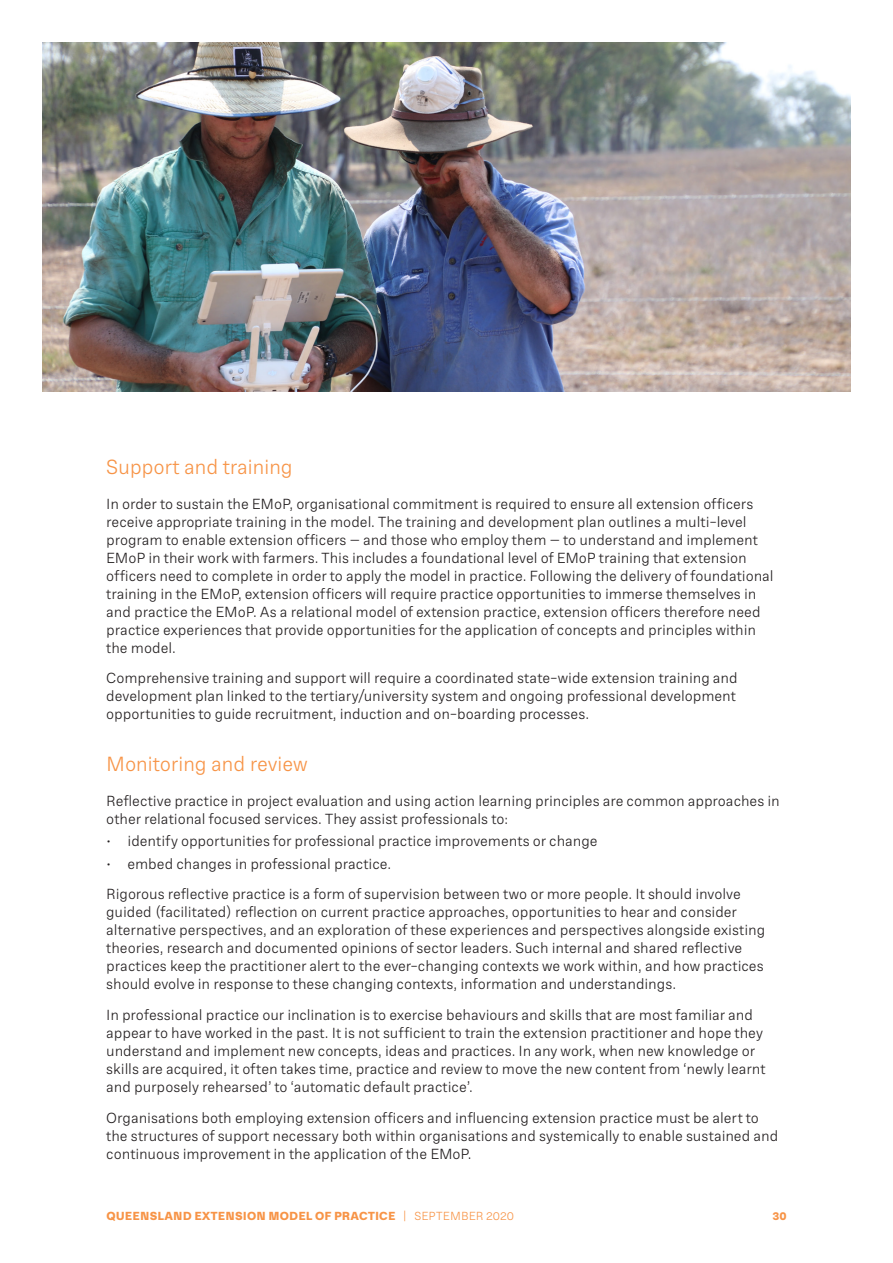
<style>
.page{position:relative;width:893px;height:1263px;background:#fff}
.page>*{position:absolute;margin:0;border:0;box-sizing:border-box;transform-origin:0 0}
.t1{font:300 21px "RNS Physis";letter-spacing:-.01em;color:#f79447}
.t2{font:300 15px/18px "RNS Physis";color:#231f20}
.t3{font:900 12px "RNS Physis";letter-spacing:.015em;color:#f79447}
.s1{font-weight:300}
</style>
<div class="page">
<img style="left:43px;top:43px;width:807px;height:348px">
<h1 class="t1" style="left:106px;top:454px;width:188px">Support and training</h1>
<p class="t2" style="left:106px;top:494px;width:669px">In order to sustain the EMoP, organisational commitment is required to ensure all extension officers receive appropriate training in the model. The training and development plan outlines a multi-level program to enable extension officers – and those who employ them – to understand and implement EMoP in their work with farmers. This includes a foundational level of EMoP training that extension officers need to complete in order to apply the model in practice. Following the delivery of foundational training in the EMoP, extension officers will require practice opportunities to immerse themselves in and practice the EMoP. As a relational model of extension practice, extension officers therefore need practice experiences that provide opportunities for the application of concepts and principles within the model.</p>
<p class="t2" style="left:106px;top:669px;width:633px;text-align:justify">Comprehensive training and support will require a coordinated state-wide extension training and development plan linked to the tertiary/university system and ongoing professional development opportunities to guide recruitment, induction and on-boarding processes.</p>
<h1 class="t1" style="left:106px;top:752px;width:203px">Monitoring and review</h1>
<p class="t2" style="left:106px;top:792px;width:675px">Reflective practice in project evaluation and using action learning principles are common approaches in other relational focused services. They assist professionals to:</p>
<p class="t2" style="left:106px;top:832px;width:493px">• identify opportunities for professional practice improvements or change</p>
<p class="t2" style="left:106px;top:848px;width:636px;line-height:30.8px">• embed changes in professional practice.<br>Rigorous reflective practice is a form of supervision between two or more people. It should involve</p>
<p class="t2" style="left:106px;top:903px;width:660px">guided (facilitated) reflection on current practice approaches, opportunities to hear and consider alternative perspectives, and an exploration of these experiences and perspectives alongside existing theories, research and documented opinions of sector leaders. Such internal and shared reflective practices keep the practitioner alert to the ever-changing contexts we work within, and how practices should evolve in response to these changing contexts, information and understandings.</p>
<p class="t2" style="left:106px;top:1006px;width:661px">In professional practice our inclination is to exercise behaviours and skills that are most familiar and appear to have worked in the past. It is not sufficient to train the extension practitioner and hope they understand and implement new concepts, ideas and practices. In any work, when new knowledge or skills are acquired, it often takes time, practice and review to move the new content from ‘newly learnt and purposely rehearsed’ to ‘automatic default practice’.</p>
<p class="t2" style="left:106px;top:1108px;width:674px">Organisations both employing extension officers and influencing extension practice must be alert to the structures of support necessary both within organisations and systemically to enable sustained and continuous improvement in the application of the EMoP.</p>
<p class="t3" style="left:106px;top:1209px;width:409px">QUEENSLAND EXTENSION MODEL OF PRACTICE <span class="s1">| SEPTEMBER 2020</span></p>
<p class="t3" style="left:772px;top:1209px;width:16px">30</p>
</div>
